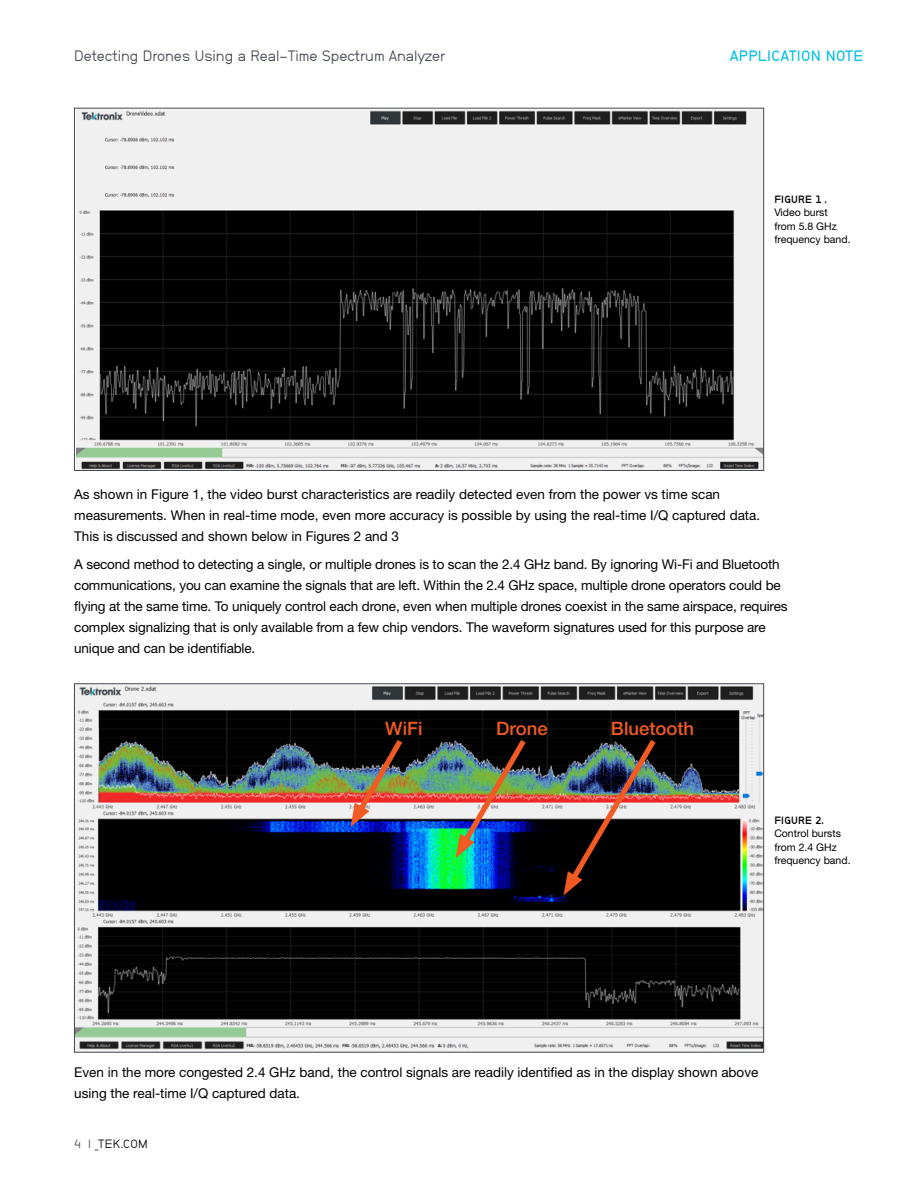
<style>
.page{position:relative;width:918px;height:1188px;background:#fff}
.page>*{position:absolute;margin:0;border:0;box-sizing:border-box;transform-origin:0 0}
.t1{font:500 18.45px "Helvetica Neue";color:#f15a22}
.t2{font:15px "Neubau Grotesk Nor";color:#43474f}
.t3{font:15px "Neubau Grotesk Hal";letter-spacing:.02em;color:#00bfdf}
.t4{font:13.5px/21px "Helvetica Neue";letter-spacing:-.01em;color:#000}
.t5{font:12px "Neubau Grotesk Nor";letter-spacing:.015em;color:#000}
.t6{font:10.5px/13.5px "Helvetica Neue";color:#000}
.t7{font:10.5px "Neubau Grotesk Fet";letter-spacing:.02em;color:#000}
.s1{color:#43474f}
</style>
<div class="page">
<img style="left:77px;top:110px;width:685px;height:359px">
<img style="left:76px;top:686px;width:686px;height:364px">
<img style="left:350px;top:734px;width:57px;height:93px">
<img style="left:455px;top:734px;width:76px;height:124px">
<img style="left:563px;top:734px;width:98px;height:161px">
<p class="t2" style="left:74px;top:47px;width:373px">Detecting Drones Using a Real-Time Spectrum Analyzer</p>
<p class="t3" style="left:730px;top:46px;width:135px">APPLICATION NOTE</p>
<p class="t7" style="left:774px;top:193px;width:54px">FIGURE 1 .</p>
<p class="t6" style="left:774px;top:206px;width:78px">Video burst from 5.8 GHz frequency band.</p>
<p class="t4" style="left:74px;top:484px;width:687px">As shown in Figure 1, the video burst characteristics are readily detected even from the power vs time scan measurements. When in real-time mode, even more accuracy is possible by using the real-time I/Q captured data.<br>This is discussed and shown below in Figures 2 and 3</p>
<p class="t4" style="left:74px;top:553px;width:715px">A second method to detecting a single, or multiple drones is to scan the 2.4 GHz band. By ignoring Wi-Fi and Bluetooth communications, you can examine the signals that are left. Within the 2.4 GHz space, multiple drone operators could be flying at the same time. To uniquely control each drone, even when multiple drones coexist in the same airspace, requires complex signalizing that is only available from a few chip vendors. The waveform signatures used for this purpose are unique and can be identifiable.</p>
<h1 class="t1" style="left:385px;top:718px;width:39px">WiFi</h1>
<h1 class="t1" style="left:496px;top:718px;width:53px">Drone</h1>
<h1 class="t1" style="left:611px;top:718px;width:85px">Bluetooth</h1>
<p class="t7" style="left:774px;top:814px;width:51px">FIGURE 2.</p>
<p class="t6" style="left:774px;top:827px;width:78px">Control bursts from 2.4 GHz frequency band.</p>
<p class="t4" style="left:74px;top:1062px;width:686px">Even in the more congested 2.4 GHz band, the control signals are readily identified as in the display shown above using the real-time I/Q captured data.</p>
<p class="t5" style="left:74px;top:1137px;width:75px"><span class="s1">4 |</span> TEK.COM</p>
</div>
